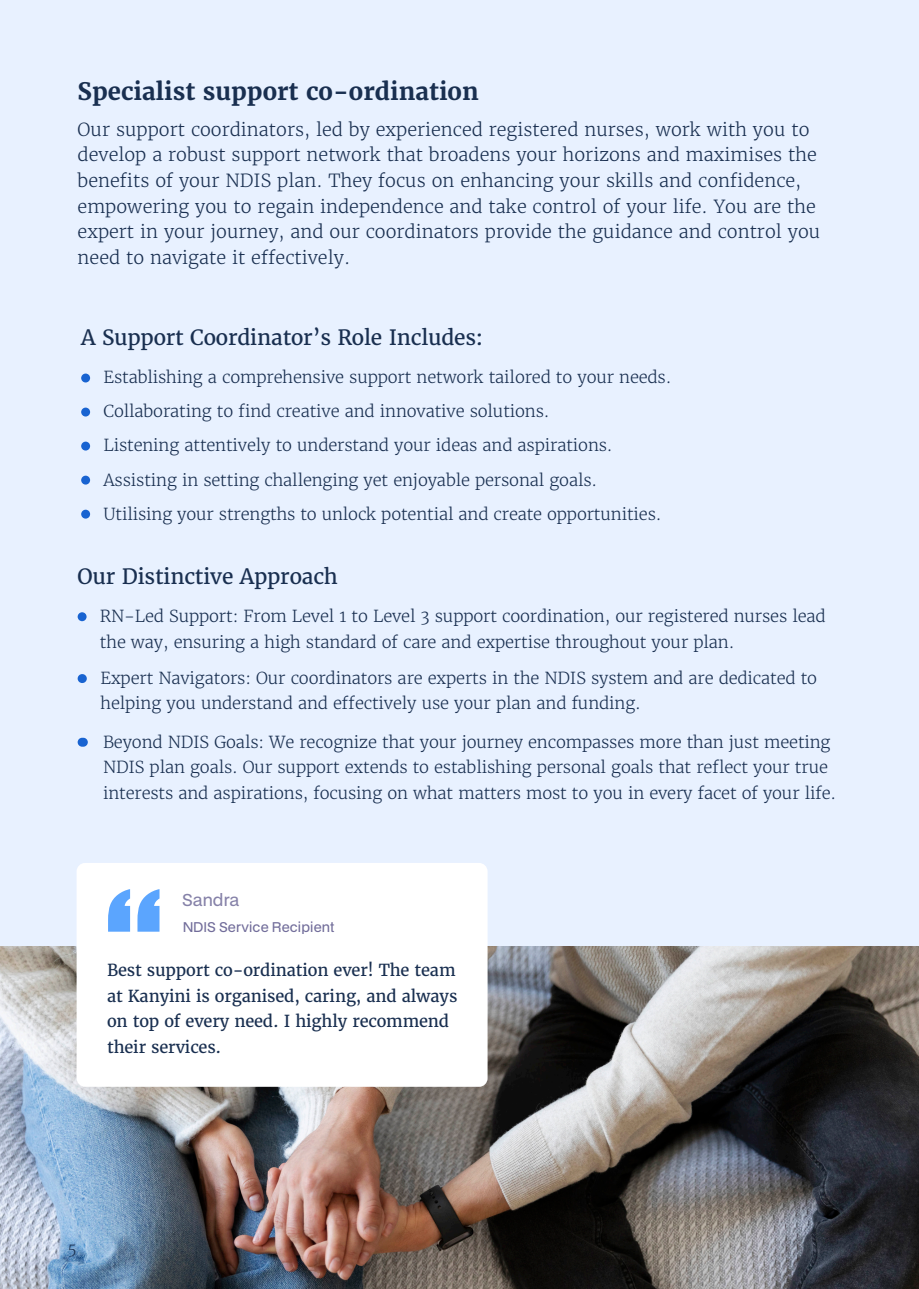
<style>
.page{position:relative;width:919px;height:1289px;background:#fff}
.page>*{position:absolute;margin:0;border:0;box-sizing:border-box;transform-origin:0 0}
.t1{font:700 24px "Merriweather";color:#192f50}
.t2{font:21px "Merriweather";letter-spacing:-.01em;color:#192f50}
.t3{font:300 18px/25.5px "Merriweather";color:#192f50}
.t4{font:300 16.5px/25.5px "Merriweather";letter-spacing:-.01em;color:#192f50}
.t5{font:16.5px/25.5px "Merriweather";letter-spacing:-.01em;color:#192f50}
.t6{font:16.5px "BDO Grotesk";letter-spacing:.005em;color:#0b0351}
.t7{font:300 15px "Merriweather";color:#192f50}
.t8{font:13.5px "BDO Grotesk";letter-spacing:.01em;color:#0b0351}
</style>
<div class="page">
<div style="left:0;top:0;width:918px;height:1288px;background:#e8f1ff"></div>
<img style="left:0;top:946px;width:918px;height:342px">
<div style="left:81px;top:373px;width:9px;height:9px;background:#1863d1;border-radius:50%"></div>
<div style="left:78px;top:612px;width:9px;height:9px;background:#1863d1;border-radius:50%"></div>
<div style="left:78px;top:674px;width:9px;height:9px;background:#1863d1;border-radius:4px"></div>
<div style="left:78px;top:737px;width:10px;height:9px;background:#1863d1;border-radius:4px"></div>
<div style="left:81px;top:407px;width:9px;height:9px;background:#1863d1;border-radius:50%"></div>
<div style="left:81px;top:441px;width:9px;height:9px;background:#1863d1;border-radius:50%"></div>
<div style="left:81px;top:475px;width:9px;height:9px;background:#1863d1;border-radius:50%"></div>
<div style="left:81px;top:509px;width:9px;height:9px;background:#1863d1;border-radius:50%"></div>
<div style="left:77px;top:863px;width:410px;height:223px;background:#fff;border-radius:9px"></div>
<svg style="left:108px;top:889px;width:51px;height:42px"></svg>
<p class="t1" style="left:78px;top:76px;width:402px">Specialist support co-ordination</p>
<p class="t3" style="left:78px;top:117px;width:744px">Our support coordinators, led by experienced registered nurses, work with you to develop a robust support network that broadens your horizons and maximises the benefits of your NDIS plan. They focus on enhancing your skills and confidence, empowering you to regain independence and take control of your life. You are the expert in your journey, and our coordinators provide the guidance and control you need to navigate it effectively.</p>
<p class="t2" style="left:81px;top:324px;width:403px">A Support Coordinator’s Role Includes:</p>
<p class="t4" style="left:103px;top:365px;width:569px">Establishing a comprehensive support network tailored to your needs.</p>
<p class="t4" style="left:103px;top:399px;width:447px">Collaborating to find creative and innovative solutions.</p>
<p class="t4" style="left:103px;top:433px;width:510px">Listening attentively to understand your ideas and aspirations.</p>
<p class="t4" style="left:103px;top:467px;width:495px">Assisting in setting challenging yet enjoyable personal goals.</p>
<p class="t4" style="left:103px;top:501px;width:559px">Utilising your strengths to unlock potential and create opportunities.</p>
<p class="t2" style="left:78px;top:563px;width:262px">Our Distinctive Approach</p>
<p class="t4" style="left:100px;top:603px;width:727px">RN-Led Support: From Level 1 to Level 3 support coordination, our registered nurses lead the way, ensuring a high standard of care and expertise throughout your plan.</p>
<p class="t4" style="left:101px;top:665px;width:718px">Expert Navigators: Our coordinators are experts in the NDIS system and are dedicated to helping you understand and effectively use your plan and funding.</p>
<p class="t4" style="left:103px;top:729px;width:734px">Beyond NDIS Goals: We recognize that your journey encompasses more than just meeting<br>NDIS plan goals. Our support extends to establishing personal goals that reflect your true interests and aspirations, focusing on what matters most to you in every facet of your life.</p>
<p class="t6" style="left:182px;top:887px;width:58px">Sandra</p>
<p class="t8" style="left:182px;top:916px;width:154px">NDIS Service Recipient</p>
<p class="t5" style="left:107px;top:957px;width:352px">Best support co-ordination ever! The team at Kanyini is organised, caring, and always on top of every need. I highly recommend their services.</p>
<p class="t7" style="left:68px;top:1239px;width:10px">5</p>
</div>
